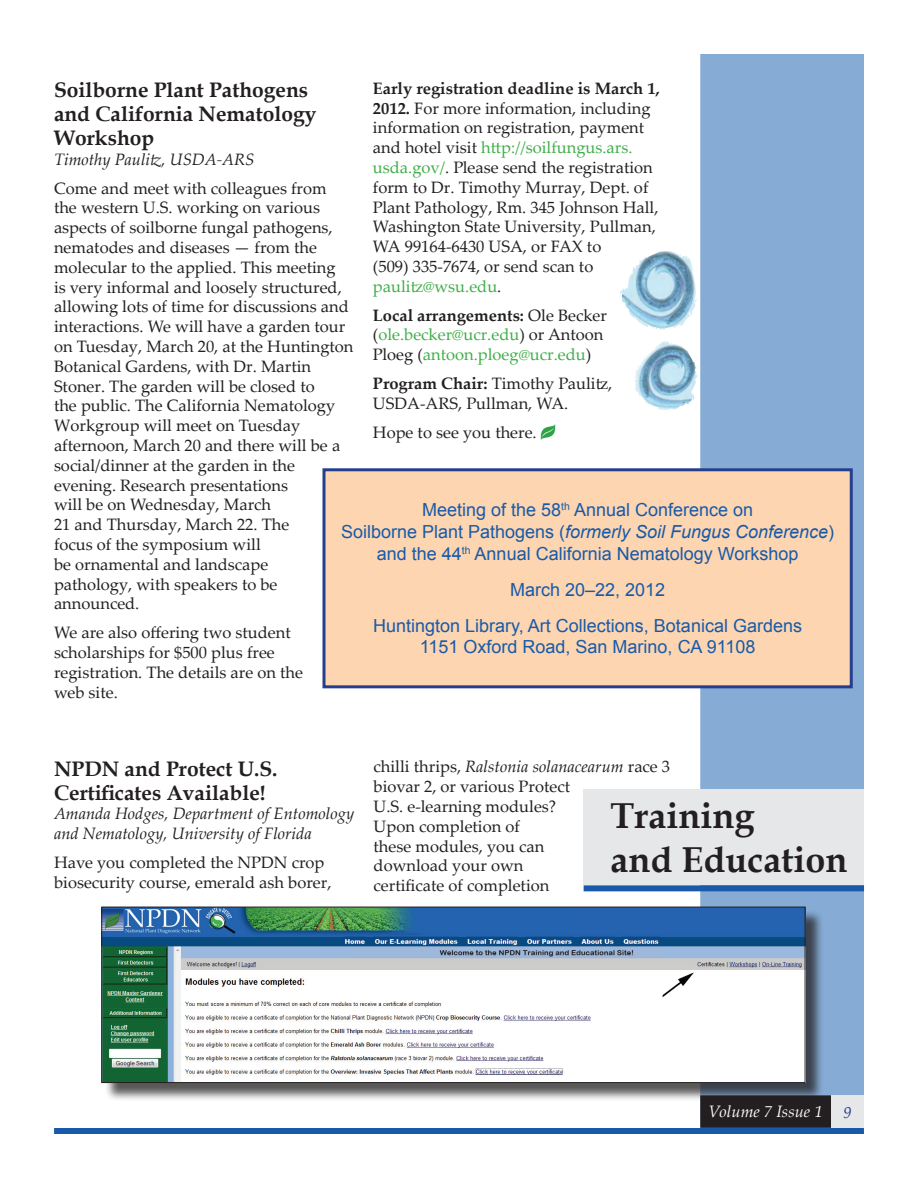
<style>
.page{position:relative;width:918px;height:1188px;background:#fff}
.page>*{position:absolute;margin:0;border:0;box-sizing:border-box;transform-origin:0 0}
.t1{font:700 36px/43.2px "Book Antiqua";color:#231f20}
.t2{font:700 21px/24px "Book Antiqua";color:#231f20}
.t3{font:18px/21.6px "Arial";color:#185aa9;text-align:center}
.t4{font:16.5px/19.8px "Palatino Linotype";color:#231f20}
.t5{font:italic 16.5px/19.8px "Palatino Linotype";color:#231f20}
.t6{font:16.5px/19.8px "Palatino Linotype";color:#40ae49}
.t7{font:italic 16.5px "Palatino Linotype";color:#fafafa}
.s1{font-weight:700}
.s2{color:#40ae49}
.s3{font-weight:700;color:#231f20}
.s4{color:#231f20}
.s5{font-style:italic}
.s6{color:#253f8e}
</style>
<div class="page">
<div style="left:700px;top:54px;width:164px;height:1080px;background:#86acd6;border:2px solid #86acd6"></div>
<div style="left:54px;top:1128px;width:810px;height:6px;background:#185aa9"></div>
<div style="left:701px;top:1096px;width:162px;height:31px;background:#231f20"></div>
<div style="left:700px;top:1095px;width:164px;height:33px;border:2px solid #231f20"></div>
<div style="left:831px;top:1096px;width:33px;height:32px;background:#e6e7e9"></div>
<img style="left:541px;top:424px;width:14px;height:16px">
<div style="left:324px;top:470px;width:527px;height:217px;background:#fdd5b0"></div>
<div style="left:322px;top:468px;width:531px;height:220px;border:3px solid #253f8e"></div>
<img style="left:620px;top:251px;width:77px;height:79px">
<img style="left:634px;top:341px;width:64px;height:69px">
<div style="left:584px;top:885px;width:280px;height:6px;background:#185aa9"></div>
<div style="left:584px;top:789px;width:280px;height:96px;background:#e6e7e9"></div>
<div style="left:104px;top:909px;width:720px;height:192px;background:#231f20;opacity:.75"></div>
<img style="left:104px;top:909px;width:699px;height:172px">
<div style="left:102px;top:907px;width:703px;height:176px;border:1px solid #231f20"></div>
<p class="t2" style="left:54px;top:78px;width:264px">Soilborne Plant Pathogens and California Nematology<br>Workshop</p>
<p class="t5" style="left:54px;top:149px;width:202px">Timothy Paulitz, USDA-ARS</p>
<p class="t4" style="left:54px;top:177px;width:301px">Come and meet with colleagues from the western U.S. working on various aspects of soilborne fungal pathogens, nematodes and diseases — from the molecular to the applied. This meeting<br>is very informal and loosely structured, allowing lots of time for discussions and interactions. We will have a garden tour on Tuesday, March 20, at the Huntington Botanical Gardens, with Dr. Martin Stoner. The garden will be closed to<br>the public. The California Nematology Workgroup will meet on Tuesday afternoon, March 20 and there will be a social/dinner at the garden in the evening. Research presentations<br>will be on Wednesday, March<br>21 and Thursday, March 22. The<br>focus of the symposium will<br>be ornamental and landscape<br>pathology, with speakers to be announced.</p>
<p class="t4" style="left:54px;top:622px;width:251px">We are also offering two student scholarships for $500 plus free registration. The details are on the web site.</p>
<p class="t4" style="left:373px;top:78px;width:288px"><span class="s1">Early registration deadline is March 1, 2012.</span> For more information, including information on registration, payment and hotel visit <span class="s2">http://soilfungus.ars. usda.gov/</span>. Please send the registration form to Dr. Timothy Murray, Dept. of Plant Pathology, Rm. 345 Johnson Hall, Washington State University, Pullman, WA 99164-6430 USA, or FAX to<br>(509) 335-7674, or send scan to <span class="s2">paulitz@wsu.edu</span>.</p>
<p class="t6" style="left:373px;top:304px;width:235px"><span class="s3">Local arrangements:</span> <span class="s4">Ole Becker (</span>ole.becker@ucr.edu<span class="s4">) or Antoon<br>Ploeg (</span>antoon.ploeg@ucr.edu<span class="s4">)</span></p>
<p class="t4" style="left:373px;top:373px;width:241px"><span class="s1">Program Chair:</span> Timothy Paulitz,<br>USDA-ARS, Pullman, WA.</p>
<p class="t4" style="left:373px;top:421px;width:165px">Hope to see you there.</p>
<p class="t3" style="left:341px;top:500px;width:495px">Meeting of the 58<sup>th</sup> Annual Conference on<br>Soilborne Plant Pathogens (<span class="s5">formerly Soil Fungus Conference</span>) and the 44<sup>th</sup> Annual California Nematology Workshop</p>
<p class="t3" style="left:373px;top:572px;width:430px;line-height:36px">March 20–22, 2012<br>Huntington Library, Art Collections, Botanical Gardens</p>
<p class="t3" style="left:420px;top:636px;width:337px">1151 Oxford Road, San Marino, CA 91108</p>
<p class="t2" style="left:54px;top:756px;width:225px">NPDN and Protect U.S.<br>Certificates Available!</p>
<p class="t5" style="left:54px;top:803px;width:302px">Amanda Hodges, Department of Entomology and Nematology, University of Florida</p>
<p class="t4" style="left:54px;top:852px;width:279px">Have you completed the NPDN crop biosecurity course, emerald ash borer,</p>
<p class="t4" style="left:374px;top:756px;width:298px">chilli thrips, <span class="s5">Ralstonia solanacearum</span> race 3 biovar 2, or various Protect<br>U.S. e-learning modules?<br>Upon completion of<br>these modules, you can<br>download your own<br>certificate of completion</p>
<h1 class="t1" style="left:611px;top:794px;width:238px">Training<br>and Education</h1>
<p class="t7" style="left:709px;top:1100px;width:144px">Volume 7 Issue 1 <span class="s6">9</span></p>
</div>
